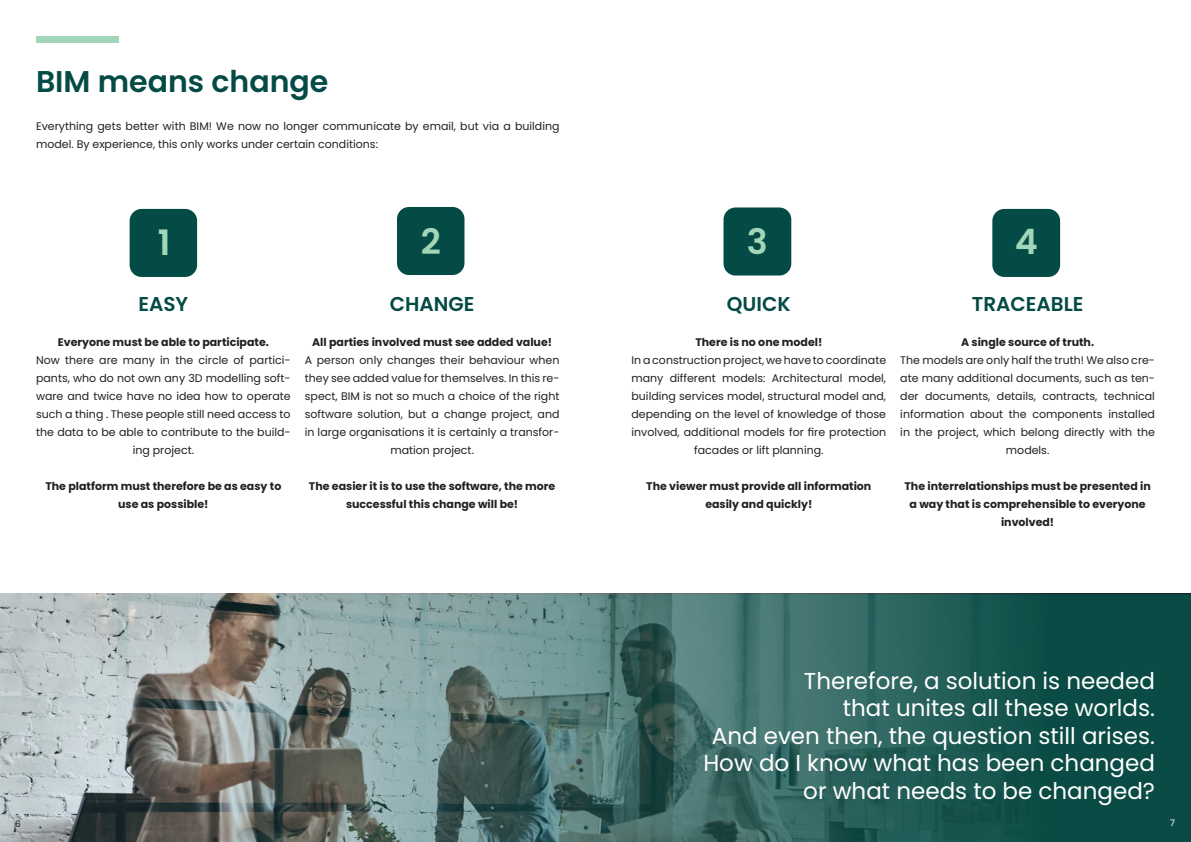
<style>
.page{position:relative;width:1191px;height:842px;background:#fff}
.page>*{position:absolute;margin:0;border:0;box-sizing:border-box;transform-origin:0 0}
.t1{font:600 35px "Poppins";color:#a2d6b8}
.Title_page{font:600 30px "Poppins";color:#044b45}
.t2{font:23px/27.6px "Poppins";color:#fff;text-align:right}
.t3{font:600 20px "Poppins";color:#044b45}
.text_area{font:11px/18px "Poppins";color:#231f20;text-align:center}
.text_area-2{font:700 11px/18px "Poppins";color:#231f20;text-align:center}
.t4{font:9px "Poppins";color:#231f20}
.t5{font:9px "Poppins";color:#fff}
</style>
<div class="page">
<svg style="left:0;top:593px;width:1191px;height:249px;background:#557874"></svg>
<div style="left:130px;top:209px;width:67px;height:68px;background:#044b45;border-radius:12px"></div>
<div style="left:397px;top:207px;width:67px;height:68px;background:#044b45;border-radius:12px"></div>
<div style="left:723px;top:207px;width:68px;height:69px;background:#044b45;border-radius:12px"></div>
<div style="left:992px;top:209px;width:68px;height:68px;background:#044b45;border-radius:12px"></div>
<div style="left:36px;top:36px;width:83px;height:7px;background:#a2d6b8"></div>
<p class="Title_page" style="left:36px;top:64px;width:294px">BIM means change</p>
<p class="text_area" style="left:36px;top:117px;width:525px;text-align:left">Everything gets better with BIM! We now no longer communicate by email, but via a building model. By experience, this only works under certain conditions:</p>
<p class="t1" style="left:158px;top:222px;width:14px">1</p>
<p class="t1" style="left:421px;top:221px;width:22px">2</p>
<p class="t1" style="left:747px;top:221px;width:22px">3</p>
<p class="t1" style="left:1014px;top:221px;width:25px">4</p>
<p class="t3" style="left:138px;top:292px;width:51px">EASY</p>
<p class="t3" style="left:390px;top:292px;width:86px">CHANGE</p>
<p class="t3" style="left:727px;top:292px;width:65px">QUICK</p>
<p class="t3" style="left:971px;top:292px;width:113px">TRACEABLE</p>
<p class="text_area-2" style="left:58px;top:333px;width:213px">Everyone must be able to participate.</p>
<p class="text_area" style="left:36px;top:351px;width:256px">Now there are many in the circle of partici&shy;pants, who do not own any 3D modelling soft&shy;ware and twice have no idea how to operate such a thing . These people still need access to the data to be able to contribute to the build&shy;ing project.</p>
<p class="text_area-2" style="left:45px;top:477px;width:237px">The platform must therefore be as easy to use as possible!</p>
<p class="text_area-2" style="left:312px;top:333px;width:241px">All parties involved must see added value!</p>
<p class="text_area" style="left:305px;top:351px;width:256px">A person only changes their behaviour when they see added value for themselves. In this re&shy;spect, BIM is not so much a choice of the right software solution, but a change project, and in large organisations it is certainly a transfor&shy;mation project.</p>
<p class="text_area-2" style="left:309px;top:477px;width:248px">The easier it is to use the software, the more successful this change will be!</p>
<p class="text_area-2" style="left:695px;top:333px;width:128px">There is no one model!</p>
<p class="text_area" style="left:631px;top:351px;width:256px">In a construction project, we have to coordinate many different models: Architectural model, building services model, structural model and, depending on the level of knowledge of those involved, additional models for fire protection facades or lift planning.</p>
<p class="text_area-2" style="left:646px;top:477px;width:227px">The viewer must provide all information easily and quickly!</p>
<p class="text_area-2" style="left:961px;top:333px;width:134px">A single source of truth.</p>
<p class="text_area" style="left:900px;top:351px;width:256px">The models are only half the truth! We also cre&shy;ate many additional documents, such as ten&shy;der documents, details, contracts, technical information about the components installed in the project, which belong directly with the models.</p>
<p class="text_area-2" style="left:904px;top:477px;width:248px">The interrelationships must be presented in a way that is comprehensible to everyone involved!</p>
<p class="t2" style="left:703px;top:667px;width:453px">Therefore, a solution is needed<br>that unites all these worlds.<br>And even then, the question still arises.<br>How do I know what has been changed or what needs to be changed?</p>
<p class="t4" style="left:15px;top:819px;width:7px">6</p>
<p class="t5" style="left:1170px;top:818px;width:6px">7</p>
</div>
